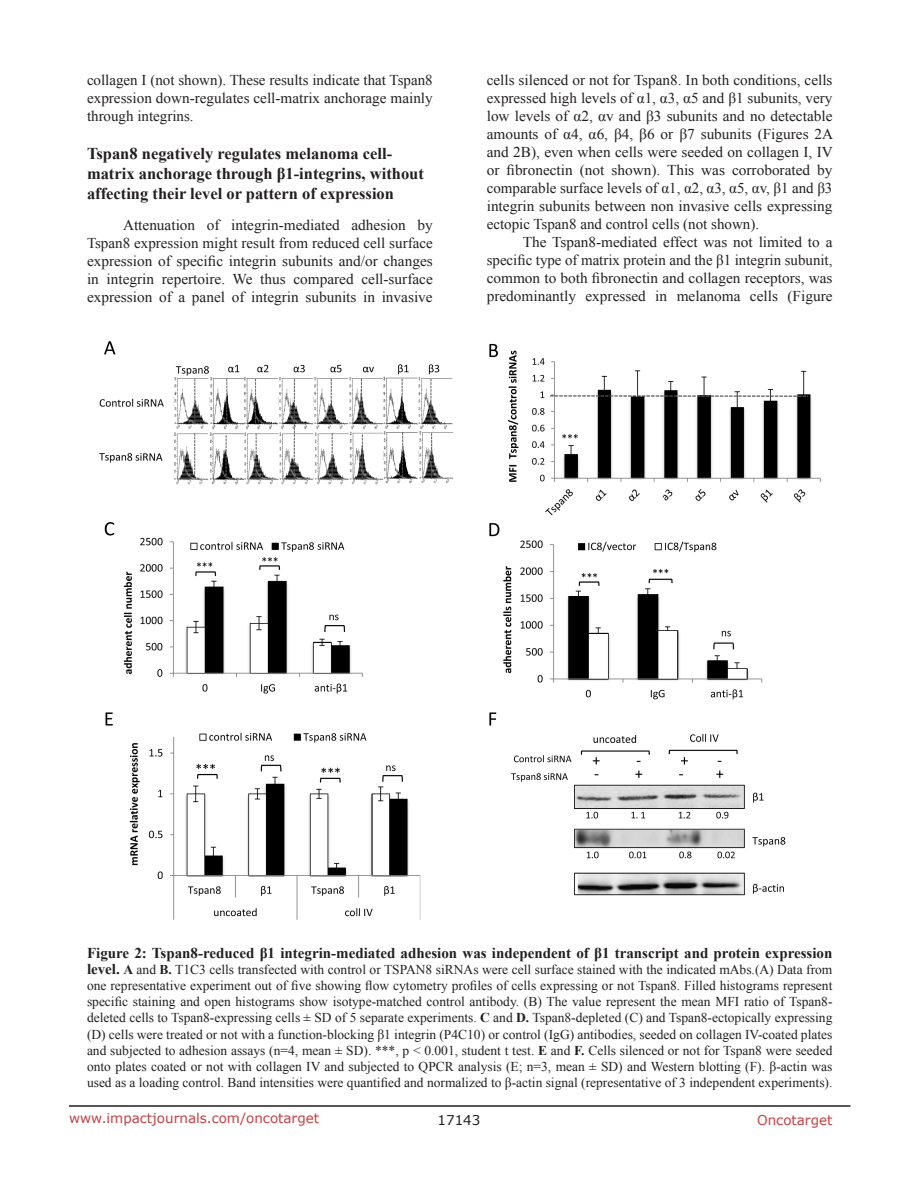
<style>
.page{position:relative;width:918px;height:1188px;background:#fff}
.page>*{position:absolute;margin:0;border:0;box-sizing:border-box;transform-origin:0 0}
.SubHeading{font:700 16.5px/19.8px "Times New Roman";color:#231f20}
.BodyText{font:15px/18px "Times New Roman";color:#231f20;text-align:justify}
.figuretext{font:700 15px "Times New Roman";color:#231f20}
.figuretext-2{font:13.5px/16.2px "Times New Roman";color:#231f20;text-align:justify}
.t1{font:13.5px "Verdana";color:#c24141}
.t2{font:13.5px "Verdana";color:#231f20}
.s1{font-weight:700;font-size:15px}
.s2{font-weight:700}
</style>
<div class="page">
<hr style="left:69px;top:1105px;width:781px;height:2px;background:#231f20">
<img style="left:99px;top:341px;width:722px;height:579px">
<p class="BodyText" style="left:87px;top:71px;width:347px">collagen I (not shown). These results indicate that Tspan8 expression down-regulates cell-matrix anchorage mainly through integrins.</p>
<p class="SubHeading" style="left:87px;top:143px;width:338px">Tspan8 negatively regulates melanoma cell&shy;matrix anchorage through β1-integrins, without affecting their level or pattern of expression</p>
<p class="BodyText" style="left:87px;top:216px;width:347px;text-indent:36px">Attenuation of integrin-mediated adhesion by Tspan8 expression might result from reduced cell surface expression of specific integrin subunits and/or changes in integrin repertoire. We thus compared cell-surface expression of a panel of integrin subunits in invasive</p>
<p class="BodyText" style="left:487px;top:71px;width:348px">cells silenced or not for Tspan8. In both conditions, cells expressed high levels of α1, α3, α5 and β1 subunits, very low levels of α2, αv and β3 subunits and no detectable amounts of α4, α6, β4, β6 or β7 subunits (Figures 2A and 2B), even when cells were seeded on collagen I, IV or fibronectin (not shown). This was corroborated by comparable surface levels of α1, α2, α3, α5, αv, β1 and β3 integrin subunits between non invasive cells expressing ectopic Tspan8 and control cells (not shown).</p>
<p class="BodyText" style="left:487px;top:233px;width:347px;text-indent:36px">The Tspan8-mediated effect was not limited to a specific type of matrix protein and the β1 integrin subunit, common to both fibronectin and collagen receptors, was predominantly expressed in melanoma cells (Figure</p>
<p class="figuretext" style="left:87px;top:942px;width:747px">Figure 2: Tspan8-reduced β1 integrin-mediated adhesion was independent of β1 transcript and protein expression</p>
<p class="figuretext-2" style="left:87px;top:961px;width:747px"><span class="s1">level.</span> <span class="s2">A</span> and <span class="s2">B.</span> T1C3 cells transfected with control or TSPAN8 siRNAs were cell surface stained with the indicated mAbs.(A) Data from one representative experiment out of five showing flow cytometry profiles of cells expressing or not Tspan8. Filled histograms represent specific staining and open histograms show isotype-matched control antibody. (B) The value represent the mean MFI ratio of Tspan8- deleted cells to Tspan8-expressing cells ± SD of 5 separate experiments. <span class="s2">C</span> and <span class="s2">D.</span> Tspan8-depleted (C) and Tspan8-ectopically expressing (D) cells were treated or not with a function-blocking β1 integrin (P4C10) or control (IgG) antibodies, seeded on collagen IV-coated plates and subjected to adhesion assays (n=4, mean ± SD). ***, p &lt; 0.001, student t test. <span class="s2">E</span> and <span class="s2">F.</span> Cells silenced or not for Tspan8 were seeded onto plates coated or not with collagen IV and subjected to QPCR analysis (E; n=3, mean ± SD) and Western blotting (F). β-actin was used as a loading control. Band intensities were quantified and normalized to β-actin signal (representative of 3 independent experiments).</p>
<p class="t1" style="left:69px;top:1109px;width:252px">www.impactjournals.com/oncotarget</p>
<p class="t2" style="left:438px;top:1111px;width:44px">17143</p>
<p class="t1" style="left:757px;top:1111px;width:77px">Oncotarget</p>
</div>
